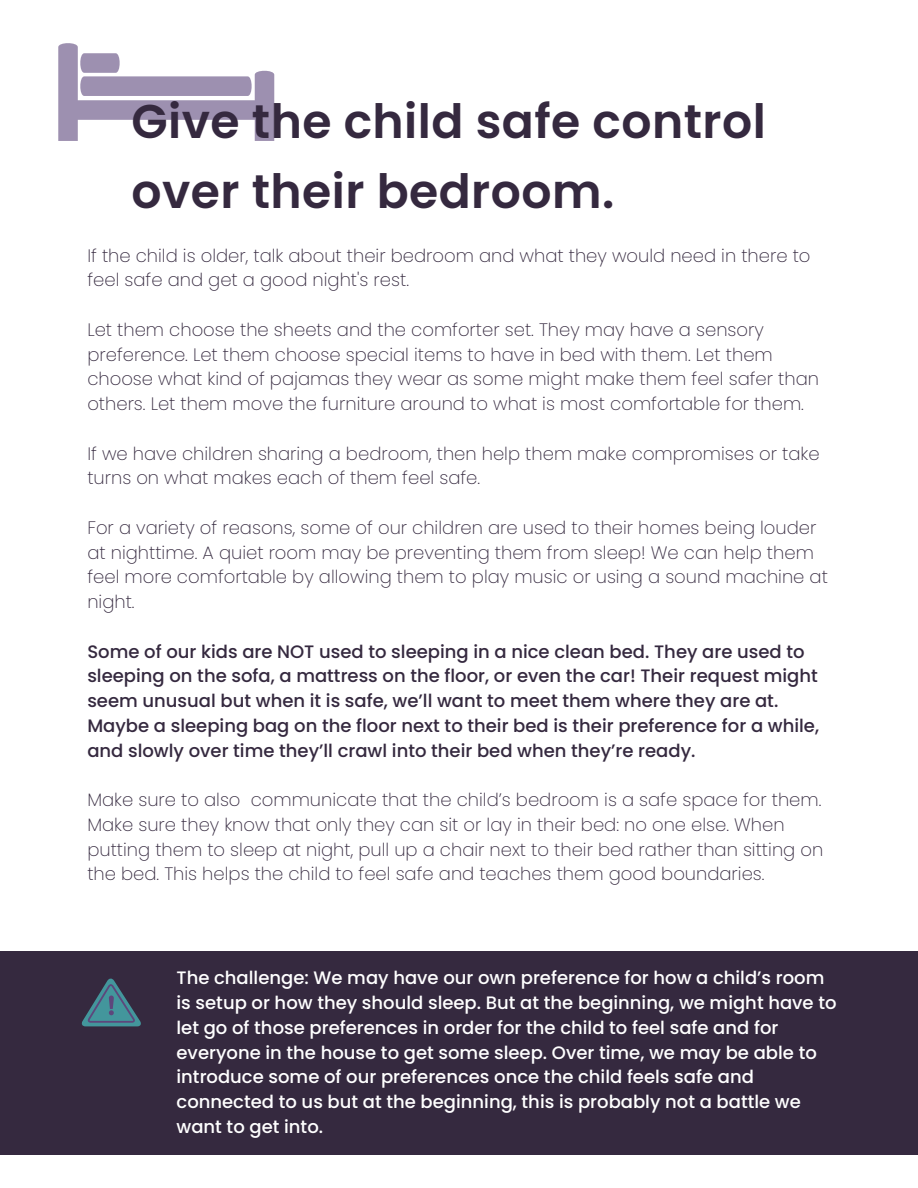
<style>
.page{position:relative;width:918px;height:1188px;background:#fff}
.page>*{position:absolute;margin:0;border:0;box-sizing:border-box;transform-origin:0 0}
.t1{font:600 47.25px/70.5px "Poppins";letter-spacing:.01em;color:#35293f}
.t2{font:200 18px/24.8px "Poppins";color:#35293f}
.t3{font:500 18px/24.8px "Poppins";color:#fff}
.t4{font:500 18px/24.8px "Poppins";color:#35293f}
</style>
<div class="page">
<div style="left:0;top:951px;width:918px;height:204px;background:#35293f"></div>
<svg style="left:81px;top:978px;width:60px;height:48px"></svg>
<svg style="left:58px;top:43px;width:216px;height:98px"></svg>
<p class="t1" style="left:131px;top:86px;width:636px">Give the child safe control over their bedroom.</p>
<p class="t2" style="left:87px;top:243px;width:725px">If the child is older, talk about their bedroom and what they would need in there to feel safe and get a good night's rest.</p>
<p class="t2" style="left:87px;top:317px;width:733px">Let them choose the sheets and the comforter set. They may have a sensory preference. Let them choose special items to have in bed with them. Let them choose what kind of pajamas they wear as some might make them feel safer than others. Let them move the furniture around to what is most comfortable for them.</p>
<p class="t2" style="left:87px;top:441px;width:734px">If we have children sharing a bedroom, then help them make compromises or take turns on what makes each of them feel safe.</p>
<p class="t2" style="left:87px;top:515px;width:742px">For a variety of reasons, some of our children are used to their homes being louder at nighttime. A quiet room may be preventing them from sleep! We can help them feel more comfortable by allowing them to play music or using a sound machine at night.</p>
<p class="t4" style="left:87px;top:639px;width:733px">Some of our kids are NOT used to sleeping in a nice clean bed. They are used to sleeping on the sofa, a mattress on the floor, or even the car! Their request might seem unusual but when it is safe, we’ll want to meet them where they are at.<br>Maybe a sleeping bag on the floor next to their bed is their preference for a while, and slowly over time they’ll crawl into their bed when they’re ready.</p>
<p class="t2" style="left:87px;top:788px;width:737px">Make sure to also communicate that the child’s bedroom is a safe space for them.<br>Make sure they know that only they can sit or lay in their bed: no one else. When putting them to sleep at night, pull up a chair next to their bed rather than sitting on the bed. This helps the child to feel safe and teaches them good boundaries.</p>
<p class="t3" style="left:177px;top:966px;width:662px">The challenge: We may have our own preference for how a child’s room is setup or how they should sleep. But at the beginning, we might have to let go of those preferences in order for the child to feel safe and for everyone in the house to get some sleep. Over time, we may be able to introduce some of our preferences once the child feels safe and connected to us but at the beginning, this is probably not a battle we want to get into.</p>
</div>
